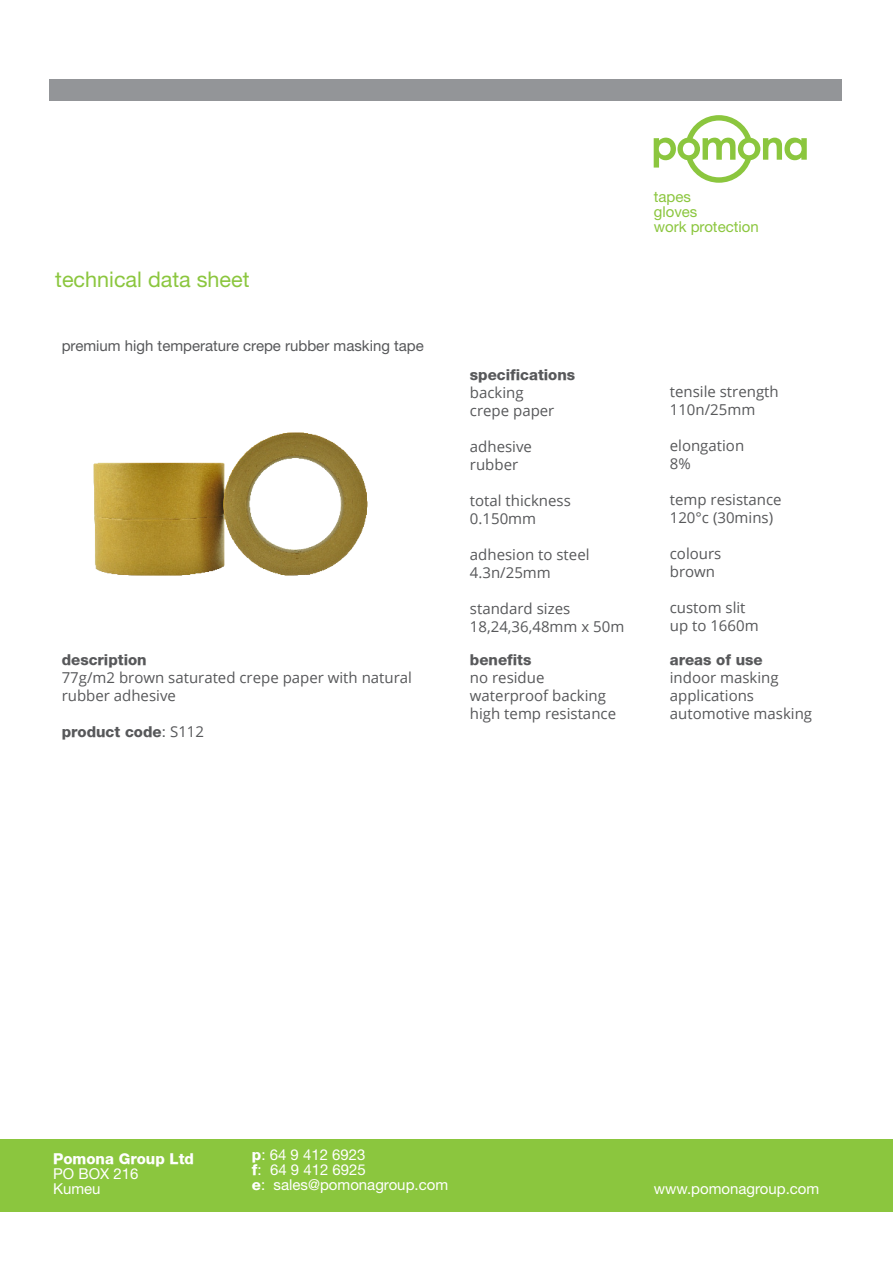
<style>
.page{position:relative;width:893px;height:1263px;background:#fff}
.page>*{position:absolute;margin:0;border:0;box-sizing:border-box;transform-origin:0 0}
.t1{font:21.6px "Helvetica Neue";color:#8bc63e}
.t2{font:15px "Open Sans";color:#57585a}
.t3{font:15px "Helvetica Neue";color:#fff}
.t4{font:800 15px "Helvetica Neue";color:#57585a}
.t5{font:15px "Helvetica Neue";color:#57585a}
.t6{font:15px "Helvetica Neue";color:#8bc63e}
.t7{font:800 15px "Helvetica Neue";color:#fff}
.s1{font-weight:400}
.s2{font-family:"Open Sans";font-weight:400}
.s3{font-weight:800}
</style>
<div class="page">
<div style="left:50px;top:80px;width:792px;height:21px;background:#939598"></div>
<svg style="left:654px;top:115px;width:153px;height:68px"></svg>
<div style="left:0;top:1139px;width:893px;height:73px;background:#8bc63e"></div>
<img style="left:93px;top:432px;width:275px;height:144px">
<p class="t1" style="left:55px;top:266px;width:196px">technical data sheet</p>
<p class="t5" style="left:62px;top:337px;width:364px">premium high temperature crepe rubber masking tape</p>
<p class="t4" style="left:62px;top:651px;width:87px">description</p>
<p class="t2" style="left:62px;top:667px;width:352px">77g/m2 brown saturated crepe paper with natural</p>
<p class="t2" style="left:62px;top:685px;width:116px">rubber adhesive</p>
<p class="t4" style="left:62px;top:723px;width:144px">product code<span class="s1">:</span> <span class="s2">S112</span></p>
<p class="t6" style="left:654px;top:188px;width:39px">tapes</p>
<p class="t6" style="left:654px;top:203px;width:45px">gloves</p>
<p class="t6" style="left:654px;top:218px;width:106px">work protection</p>
<p class="t4" style="left:470px;top:366px;width:107px">specifications</p>
<p class="t2" style="left:470px;top:382px;width:55px">backing</p>
<p class="t2" style="left:470px;top:400px;width:86px">crepe paper</p>
<p class="t2" style="left:470px;top:436px;width:64px">adhesive</p>
<p class="t2" style="left:470px;top:454px;width:50px">rubber</p>
<p class="t2" style="left:470px;top:490px;width:102px">total thickness</p>
<p class="t2" style="left:470px;top:508px;width:68px">0.150mm</p>
<p class="t2" style="left:470px;top:544px;width:121px">adhesion to steel</p>
<p class="t2" style="left:470px;top:562px;width:82px">4.3n/25mm</p>
<p class="t2" style="left:470px;top:598px;width:102px">standard sizes</p>
<p class="t2" style="left:470px;top:616px;width:156px">18,24,36,48mm x 50m</p>
<p class="t4" style="left:470px;top:651px;width:63px">benefits</p>
<p class="t2" style="left:470px;top:667px;width:76px">no residue</p>
<p class="t2" style="left:470px;top:685px;width:138px">waterproof backing</p>
<p class="t2" style="left:470px;top:703px;width:148px">high temp resistance</p>
<p class="t2" style="left:670px;top:382px;width:110px">tensile strength</p>
<p class="t2" style="left:670px;top:400px;width:87px">110n/25mm</p>
<p class="t2" style="left:670px;top:436px;width:76px">elongation</p>
<p class="t2" style="left:670px;top:454px;width:22px">8%</p>
<p class="t2" style="left:670px;top:490px;width:113px">temp resistance</p>
<p class="t2" style="left:670px;top:508px;width:105px">120°c (30mins)</p>
<p class="t2" style="left:670px;top:544px;width:53px">colours</p>
<p class="t2" style="left:670px;top:562px;width:47px">brown</p>
<p class="t2" style="left:670px;top:598px;width:77px">custom slit</p>
<p class="t2" style="left:670px;top:616px;width:90px">up to 1660m</p>
<p class="t4" style="left:670px;top:651px;width:94px">areas of use</p>
<p class="t2" style="left:670px;top:667px;width:110px">indoor masking</p>
<p class="t2" style="left:670px;top:685px;width:86px">applications</p>
<p class="t2" style="left:670px;top:703px;width:144px">automotive masking</p>
<p class="t7" style="left:53px;top:1149px;width:142px">Pomona Group Ltd</p>
<p class="t3" style="left:53px;top:1164px;width:87px">PO BOX 216</p>
<p class="t3" style="left:53px;top:1179px;width:49px">Kumeu</p>
<p class="t3" style="left:252px;top:1145px;width:115px"><span class="s3">p</span>: 64 9 412 6923</p>
<p class="t3" style="left:252px;top:1160px;width:115px"><span class="s3">f</span>: 64 9 412 6925</p>
<p class="t3" style="left:252px;top:1175px;width:198px"><span class="s3">e</span>: sales@pomonagroup.com</p>
<p class="t3" style="left:654px;top:1180px;width:167px">www.pomonagroup.com</p>
</div>
